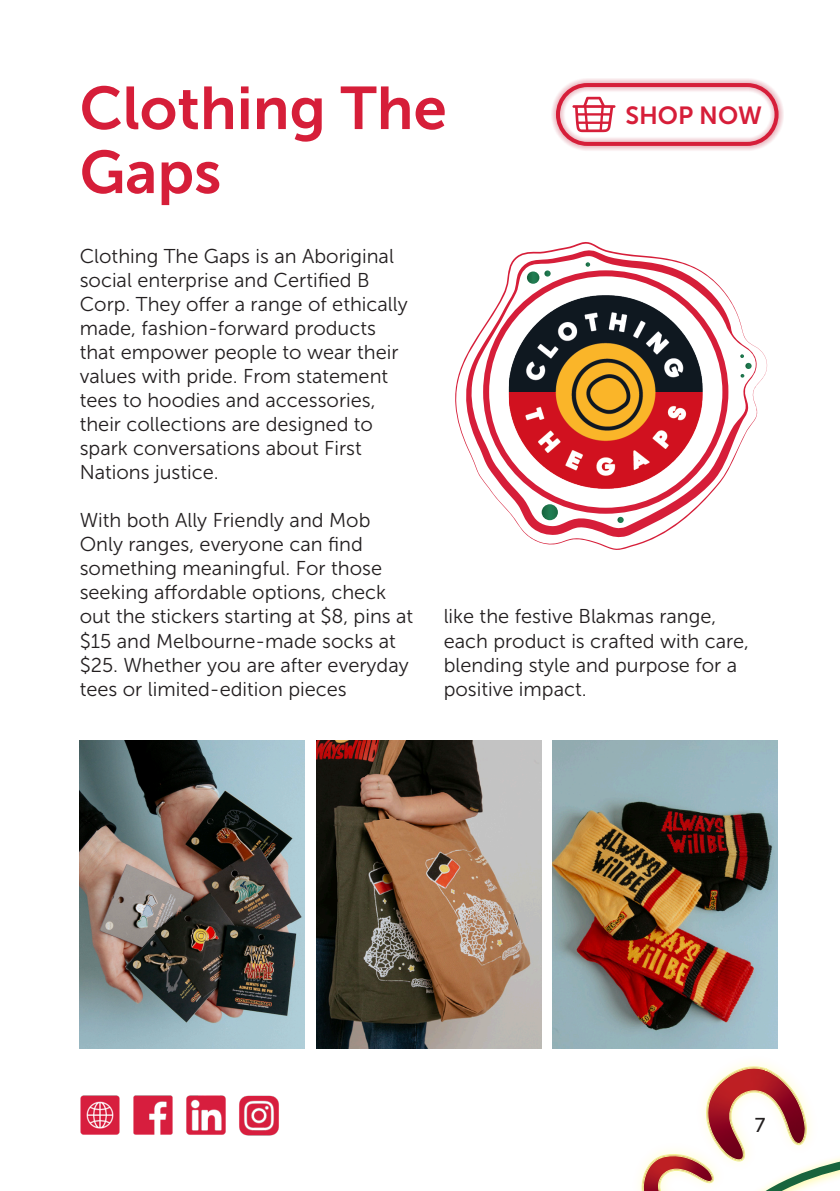
<style>
.page{position:relative;width:840px;height:1191px;background:#fff}
.page>*{position:absolute;margin:0;border:0;box-sizing:border-box;transform-origin:0 0}
.t1{font:60px/64px "Museo Sans 700";color:#d61e39}
.t2{font:24.8px "Museo Sans 700";color:#d61e39}
.t3{font:20px/24px "Museo Sans 300";color:#231f20}
.t4{font:20px "Museo Sans 500";color:#231f20}
</style>
<div class="page">
<img style="left:133px;top:1095px;width:40px;height:40px">
<img style="left:80px;top:1095px;width:40px;height:40px">
<img style="left:186px;top:1095px;width:40px;height:40px">
<img style="left:239px;top:1095px;width:40px;height:40px">
<svg style="left:551px;top:78px;width:232px;height:73px"></svg>
<div style="left:555px;top:83px;width:223px;height:63px;border:4px solid #d61e39;border-radius:29px"></div>
<img style="left:80px;top:740px;width:224px;height:308px">
<img style="left:316px;top:740px;width:225px;height:308px">
<img style="left:552px;top:740px;width:225px;height:308px">
<svg style="left:571px;top:1031px;width:207px;height:160px"></svg>
<svg style="left:641px;top:1065px;width:198px;height:126px"></svg>
<svg style="left:455px;top:242px;width:311px;height:308px"></svg>
<h1 class="t1" style="left:80px;top:76px;width:368px">Clothing The<br>Gaps</h1>
<p class="t2" style="left:625px;top:101px;width:138px">SHOP NOW</p>
<p class="t3" style="left:80px;top:245px;width:329px">Clothing The Gaps is an Aboriginal social enterprise and Certified B<br>Corp. They offer a range of ethically made, fashion-forward products that empower people to wear their values with pride. From statement tees to hoodies and accessories, their collections are designed to spark conversations about First<br>Nations justice.</p>
<p class="t3" style="left:80px;top:509px;width:335px">With both Ally Friendly and Mob Only ranges, everyone can find something meaningful. For those seeking affordable options, check out the stickers starting at $8, pins at $15 and Melbourne-made socks at $25. Whether you are after everyday tees or limited-edition pieces</p>
<p class="t3" style="left:443px;top:605px;width:307px">like the festive Blakmas range, each product is crafted with care, blending style and purpose for a positive impact.</p>
<p class="t4" style="left:754px;top:1114px;width:12px">7</p>
</div>
